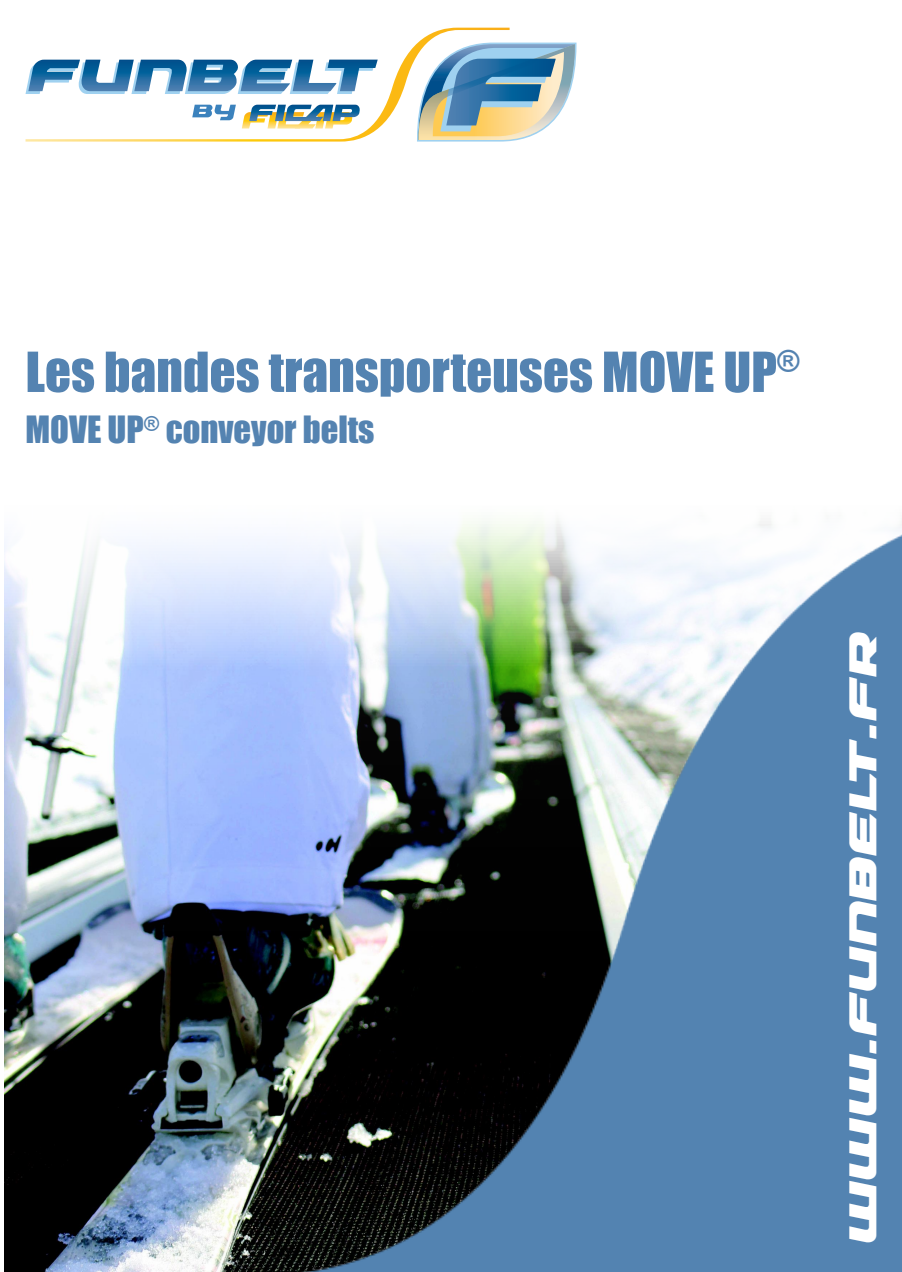
<style>
.page{position:relative;width:902px;height:1272px;background:#fff}
.page>*{position:absolute;margin:0;border:0;box-sizing:border-box;transform-origin:0 0}
.t1{font:51px "Impact";color:#5483b1}
.t2{font:36px "Graymalkin";color:#fff}
.t3{font:34.5px "Impact";color:#5483b1}
</style>
<div class="page">
<svg style="left:26px;top:28px;width:483px;height:114px"></svg>
<svg style="left:417px;top:43px;width:159px;height:99px"></svg>
<svg style="left:26px;top:60px;width:351px;height:34px"></svg>
<svg style="left:242px;top:105px;width:117px;height:23px"></svg>
<svg style="left:192px;top:105px;width:44px;height:15px"></svg>
<img style="left:4px;top:521px;width:897px;height:750px">
<p class="t1" style="left:26px;top:332px;width:776px">Les bandes transporteuses MOVE UP<sup>®</sup></p>
<p class="t3" style="left:26px;top:402px;width:350px">MOVE UP<sup>®</sup> conveyor belts</p>
<p class="t2" style="left:839px;top:1244px;width:615px;rotate:-90deg">www.funbelt.fr</p>
</div>
